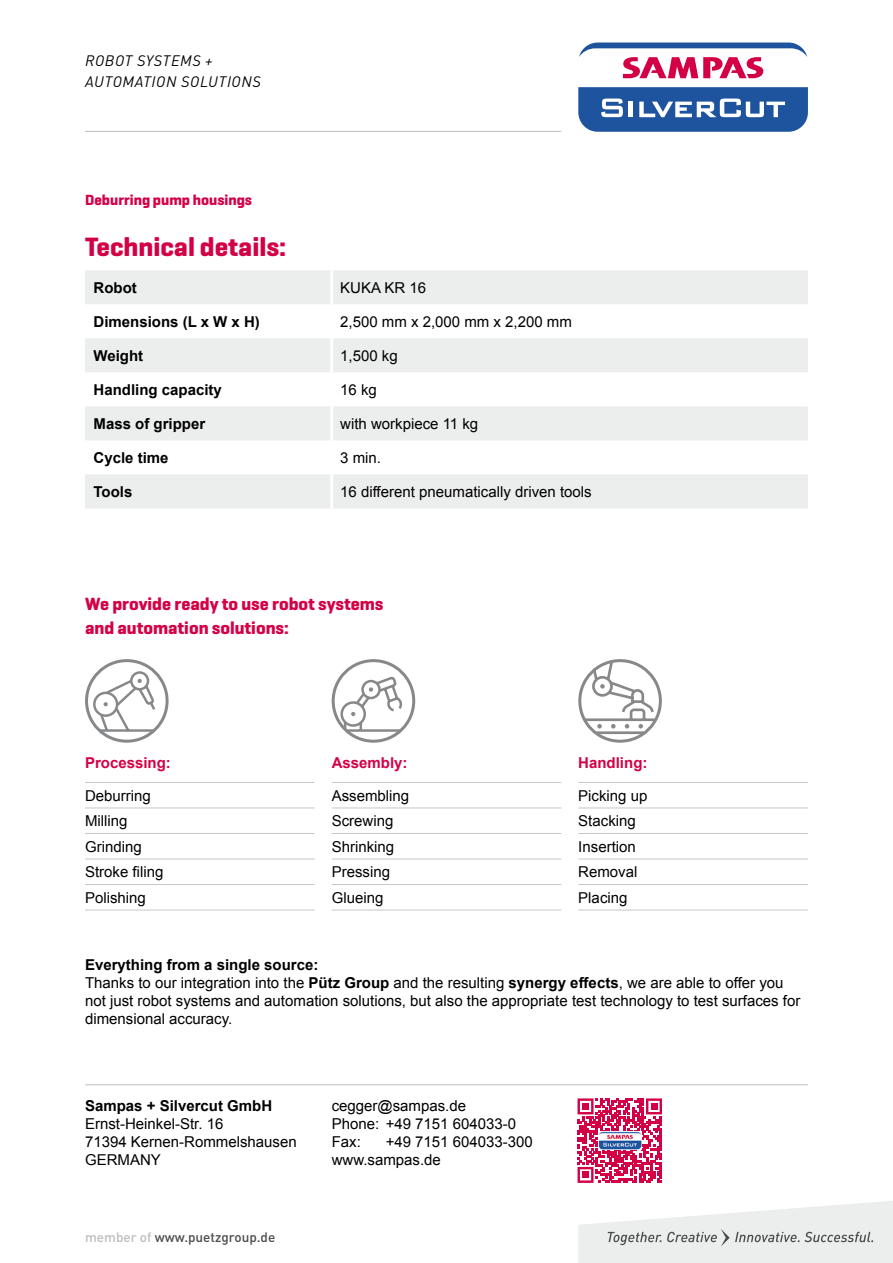
<style>
.page{position:relative;width:893px;height:1263px;background:#fff}
.page>*{position:absolute;margin:0;border:0;box-sizing:border-box;transform-origin:0 0}
.t1{font:700 27px "Geogrotesque";color:#d40046}
.t2{font:700 18px/24px "Geogrotesque";color:#d40046}
.t3{font:15px/25.5px "Arial";color:#000}
.t4{font:700 15px "Arial";color:#000}
.t5{font:italic 15px/21px "DIN Pro";letter-spacing:.04em;color:#000}
.t6{font:700 15px "Arial";color:#d40046}
.t7{font:700 15px "Geogrotesque";color:#d40046}
.t8{font:500 13.5px "DIN Pro";color:#4b4b4d}
.s1{font-weight:700}
.s2{color:#bbbdbe}
</style>
<div class="page">
<hr style="left:85px;top:1084px;width:723px;height:1px;background:#bbbdbe">
<hr style="left:85px;top:131px;width:476px;height:1px;background:#bbbdbe">
<svg style="left:578px;top:87px;width:230px;height:45px;background:#4370ae"></svg>
<svg style="left:579px;top:43px;width:228px;height:35px"></svg>
<svg style="left:578px;top:1201px;width:315px;height:62px"></svg>
<svg style="left:578px;top:1098px;width:84px;height:85px"></svg>
<div style="left:582px;top:1103px;width:7px;height:7px;background:#d40046"></div>
<div style="left:651px;top:1103px;width:6px;height:7px;background:#d40046"></div>
<div style="left:582px;top:1171px;width:7px;height:7px;background:#d40046"></div>
<img style="left:598px;top:1132px;width:43px;height:17px">
<svg style="left:85px;top:270px;width:723px;height:238px;fill:#eceded"></svg>
<hr style="left:330px;top:270px;width:3px;height:34px;background:#fff">
<hr style="left:330px;top:304px;width:3px;height:34px;background:#fff">
<hr style="left:330px;top:338px;width:3px;height:34px;background:#fff">
<hr style="left:330px;top:372px;width:3px;height:34px;background:#fff">
<hr style="left:330px;top:406px;width:3px;height:34px;background:#fff">
<hr style="left:330px;top:440px;width:3px;height:34px;background:#fff">
<hr style="left:330px;top:474px;width:3px;height:34px;background:#fff">
<svg style="left:87px;top:661px;width:80px;height:80px"></svg>
<svg style="left:87px;top:670px;width:74px;height:71px"></svg>
<div style="left:85px;top:659px;width:84px;height:84px;border:3px solid #87888a;border-radius:50%"></div>
<svg style="left:333px;top:661px;width:81px;height:80px"></svg>
<svg style="left:333px;top:674px;width:79px;height:66px"></svg>
<div style="left:332px;top:659px;width:83px;height:84px;border:3px solid #87888a;border-radius:50%"></div>
<svg style="left:580px;top:661px;width:80px;height:80px"></svg>
<div style="left:578px;top:659px;width:84px;height:84px;border:3px solid #87888a;border-radius:50%"></div>
<hr style="left:85px;top:782px;width:230px;height:1px;background:#c6c7c8">
<hr style="left:85px;top:807px;width:230px;height:1px;background:#c6c7c8">
<hr style="left:85px;top:833px;width:230px;height:1px;background:#c6c7c8">
<hr style="left:85px;top:859px;width:230px;height:1px;background:#c6c7c8">
<hr style="left:85px;top:884px;width:230px;height:1px;background:#c6c7c8">
<hr style="left:85px;top:910px;width:230px;height:1px;background:#c6c7c8">
<hr style="left:332px;top:782px;width:229px;height:1px;background:#c6c7c8">
<hr style="left:332px;top:807px;width:229px;height:1px;background:#c6c7c8">
<hr style="left:332px;top:833px;width:229px;height:1px;background:#c6c7c8">
<hr style="left:332px;top:859px;width:229px;height:1px;background:#c6c7c8">
<hr style="left:332px;top:884px;width:229px;height:1px;background:#c6c7c8">
<hr style="left:332px;top:910px;width:229px;height:1px;background:#c6c7c8">
<hr style="left:578px;top:782px;width:230px;height:1px;background:#c6c7c8">
<hr style="left:578px;top:807px;width:230px;height:1px;background:#c6c7c8">
<hr style="left:578px;top:833px;width:230px;height:1px;background:#c6c7c8">
<hr style="left:578px;top:859px;width:230px;height:1px;background:#c6c7c8">
<hr style="left:578px;top:884px;width:230px;height:1px;background:#c6c7c8">
<hr style="left:578px;top:910px;width:230px;height:1px;background:#c6c7c8">
<p class="t5" style="left:85px;top:50px;width:177px">ROBOT SYSTEMS +<br>AUTOMATION SOLUTIONS</p>
<p class="t7" style="left:85px;top:190px;width:169px">Deburring pump housings</p>
<h1 class="t1" style="left:85px;top:229px;width:203px">Technical details:</h1>
<p class="t4" style="left:94px;top:278px;width:45px">Robot</p>
<p class="t3" style="left:340px;top:275px;width:87px">KUKA KR 16</p>
<p class="t4" style="left:94px;top:312px;width:168px">Dimensions (L x W x H)</p>
<p class="t3" style="left:340px;top:309px;width:233px">2,500 mm x 2,000 mm x 2,200 mm</p>
<p class="t4" style="left:94px;top:346px;width:51px">Weight</p>
<p class="t3" style="left:340px;top:343px;width:59px">1,500 kg</p>
<p class="t4" style="left:94px;top:380px;width:130px">Handling capacity</p>
<p class="t3" style="left:340px;top:377px;width:38px">16 kg</p>
<p class="t4" style="left:94px;top:414px;width:113px">Mass of gripper</p>
<p class="t3" style="left:340px;top:411px;width:140px">with workpiece 11 kg</p>
<p class="t4" style="left:94px;top:448px;width:77px">Cycle time</p>
<p class="t3" style="left:340px;top:445px;width:42px">3 min.</p>
<p class="t4" style="left:94px;top:482px;width:40px">Tools</p>
<p class="t3" style="left:340px;top:479px;width:253px">16 different pneumatically driven tools</p>
<p class="t2" style="left:85px;top:591px;width:300px">We provide ready to use robot systems and automation solutions:</p>
<p class="t6" style="left:85px;top:753px;width:87px">Processing:</p>
<p class="t3" style="left:85px;top:783px;width:80px">Deburring<br>Milling<br>Grinding<br>Stroke filing<br>Polishing</p>
<p class="t6" style="left:332px;top:753px;width:77px">Assembly:</p>
<p class="t3" style="left:332px;top:783px;width:79px">Assembling<br>Screwing<br>Shrinking<br>Pressing<br>Glueing</p>
<p class="t6" style="left:578px;top:753px;width:71px">Handling:</p>
<p class="t3" style="left:578px;top:783px;width:71px">Picking up<br>Stacking<br>Insertion<br>Removal<br>Placing</p>
<p class="t3" style="left:85px;top:955px;width:717px;line-height:18px"><span class="s1">Everything from a single source:<br></span>Thanks to our integration into the <span class="s1">Pütz Group</span> and the resulting <span class="s1">synergy effects</span>, we are able to offer you not just robot systems and automation solutions, but also the appropriate test technology to test surfaces for dimensional accuracy.</p>
<p class="t4" style="left:85px;top:1095px;width:189px">Sampas + Silvercut GmbH</p>
<p class="t3" style="left:85px;top:1114px;width:213px;line-height:18px">Ernst-Heinkel-Str. 16<br>71394 Kernen-Rommelshausen<br>GERMANY</p>
<p class="t8" style="left:85px;top:1228px;width:192px"><span class="s2">member of</span> www.puetzgroup.de</p>
<p class="t3" style="left:332px;top:1096px;width:186px;line-height:18px">cegger@sampas.de<br>Phone: +49 7151 604033-0<br>Fax:</p>
<p class="t3" style="left:332px;top:1132px;width:203px;line-height:18px;text-indent:54px">+49 7151 604033-300 www.sampas.de</p>
</div>
